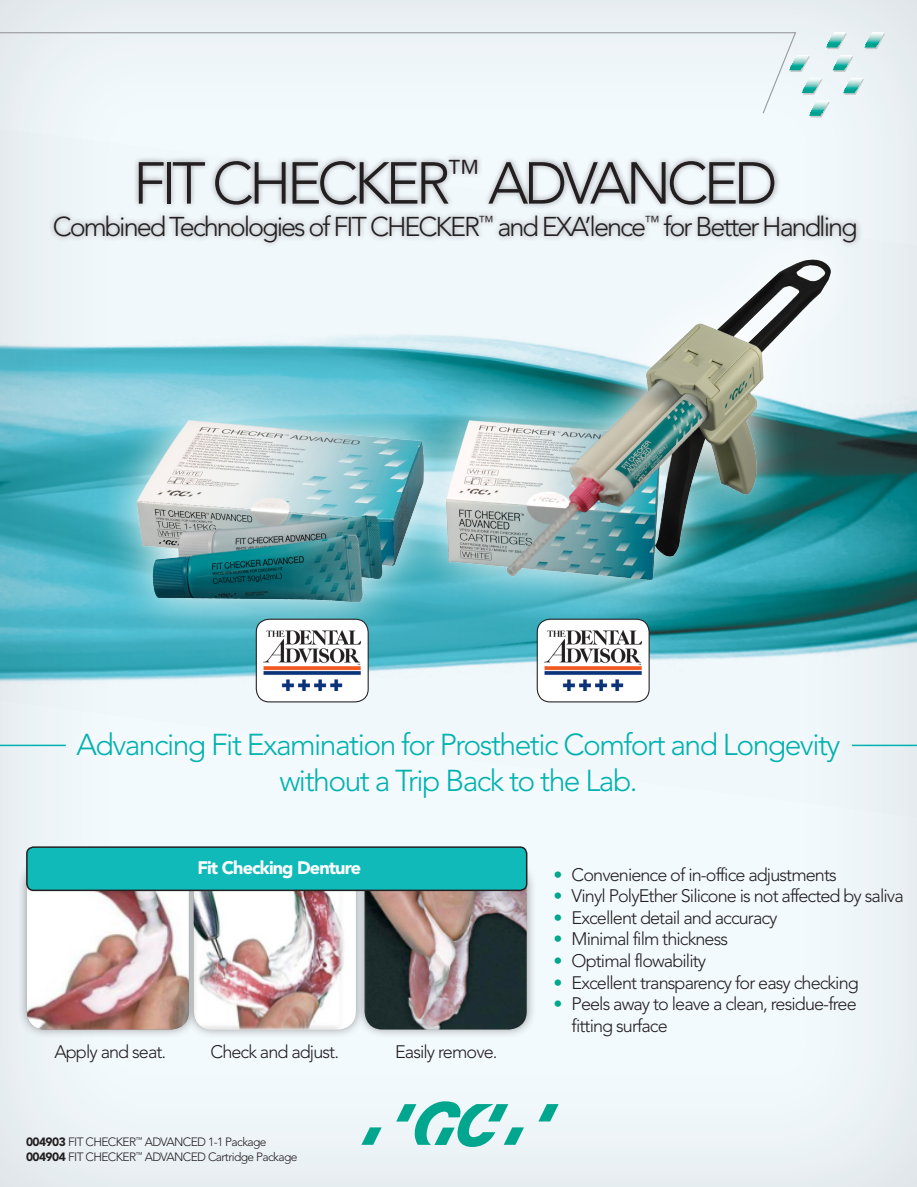
<style>
.page{position:relative;width:917px;height:1187px;background:#fff}
.page>*{position:absolute;margin:0;border:0;box-sizing:border-box;transform-origin:0 0}
.t1{font:300 58.5px "Avenir";letter-spacing:-.075em;color:#231f20}
.t2{font:300 30px "Avenir";letter-spacing:-.05em;color:#00b2b0}
.t3{font:300 27px "Avenir";letter-spacing:-.075em;color:#231f20}
.t4{font:300 18px "Avenir";letter-spacing:-.05em;color:#231f20}
.t5{font:900 18px "Avenir";letter-spacing:-.05em;color:#fff}
.t6{font:300 12px "Avenir";letter-spacing:-.05em;color:#231f20}
.s1{font-weight:900}
.s2{color:#00a78e}
</style>
<div class="page">
<div style="left:0;top:0;width:916px;height:1186px;background:#f0f7fb"></div>
<img style="left:0;top:126px;width:916px;height:693px">
<svg style="left:95px;top:217px;width:775px;height:426px"></svg>
<img style="left:89px;top:248px;width:762px;height:394px">
<svg style="left:826px;top:32px;width:20px;height:17px"></svg>
<svg style="left:864px;top:32px;width:20px;height:17px"></svg>
<svg style="left:832px;top:55px;width:21px;height:17px"></svg>
<svg style="left:796px;top:55px;width:13px;height:17px"></svg>
<svg style="left:843px;top:79px;width:20px;height:16px"></svg>
<svg style="left:801px;top:79px;width:28px;height:38px"></svg>
<svg style="left:0;top:32px;width:796px;height:81px"></svg>
<svg style="left:538px;top:1104px;width:20px;height:17px"></svg>
<svg style="left:396px;top:1101px;width:128px;height:45px"></svg>
<svg style="left:361px;top:1127px;width:20px;height:17px"></svg>
<div style="left:48px;top:154px;width:813px;height:94px;background:#231f20;opacity:.45"></div>
<hr style="left:851px;top:744px;width:65px;height:2px;background:#00b2b0">
<hr style="left:0;top:744px;width:66px;height:2px;background:#00b2b0">
<div style="left:68px;top:722px;width:780px;height:84px;background:#f3f9fd"></div>
<div style="left:537px;top:619px;width:112px;height:82px;background:#fff;border-radius:13px"></div>
<img style="left:544px;top:630px;width:97px;height:60px">
<div style="left:536px;top:618px;width:113px;height:84px;border:1px solid #231f20;border-radius:13px"></div>
<div style="left:256px;top:619px;width:112px;height:82px;background:#fff;border-radius:13px"></div>
<img style="left:263px;top:630px;width:98px;height:60px">
<div style="left:256px;top:618px;width:112px;height:84px;border:1px solid #231f20;border-radius:13px"></div>
<div style="left:184px;top:857px;width:181px;height:181px;background:#231f20;opacity:.45"></div>
<div style="left:194px;top:867px;width:162px;height:162px;background:#fff;border-radius:18px"></div>
<img style="left:198px;top:891px;width:151px;height:138px">
<div style="left:354px;top:857px;width:182px;height:181px;background:#231f20;opacity:.45"></div>
<img style="left:364px;top:888px;width:162px;height:141px">
<div style="left:17px;top:857px;width:181px;height:181px;background:#231f20;opacity:.45"></div>
<img style="left:27px;top:888px;width:162px;height:141px">
<div style="left:27px;top:847px;width:499px;height:43px;background:#10bab9;border-radius:7px"></div>
<div style="left:26px;top:846px;width:501px;height:45px;border:2px solid #231f20;border-radius:7px"></div>
<p class="t1" style="left:133px;top:149px;width:645px">FIT CHECKER<sup>™</sup> ADVANCED</p>
<p class="t3" style="left:53px;top:211px;width:806px">Combined Technologies of FIT CHECKER<sup>™</sup> and EXA’lence<sup>™</sup> for Better Handling</p>
<p class="t2" style="left:76px;top:726px;width:765px">Advancing Fit Examination for Prosthetic Comfort and Longevity</p>
<p class="t2" style="left:279px;top:762px;width:360px">without a Trip Back to the Lab.</p>
<p class="t5" style="left:197px;top:856px;width:165px">Fit Checking Denture</p>
<p class="t4" style="left:54px;top:1040px;width:113px">Apply and seat.</p>
<p class="t4" style="left:210px;top:1040px;width:130px">Check and adjust.</p>
<p class="t4" style="left:395px;top:1040px;width:104px">Easily remove.</p>
<p class="t6" style="left:26px;top:1135px;width:242px"><span class="s1">004903</span> FIT CHECKER<sup>™</sup> ADVANCED 1-1 Package</p>
<p class="t6" style="left:26px;top:1149px;width:273px"><span class="s1">004904</span> FIT CHECKER<sup>™</sup> ADVANCED Cartridge Package</p>
<p class="t4" style="left:553px;top:863px;width:284px"><span class="s2">•</span> Convenience of in-office adjustments</p>
<p class="t4" style="left:553px;top:885px;width:351px"><span class="s2">•</span> Vinyl PolyEther Silicone is not affected by saliva</p>
<p class="t4" style="left:553px;top:906px;width:225px"><span class="s2">•</span> Excellent detail and accuracy</p>
<p class="t4" style="left:553px;top:928px;width:176px"><span class="s2">•</span> Minimal film thickness</p>
<p class="t4" style="left:553px;top:950px;width:154px"><span class="s2">•</span> Optimal flowability</p>
<p class="t4" style="left:553px;top:971px;width:306px"><span class="s2">•</span> Excellent transparency for easy checking</p>
<p class="t4" style="left:553px;top:993px;width:304px"><span class="s2">•</span> Peels away to leave a clean, residue-free</p>
<p class="t4" style="left:571px;top:1014px;width:98px">fitting surface</p>
</div>
